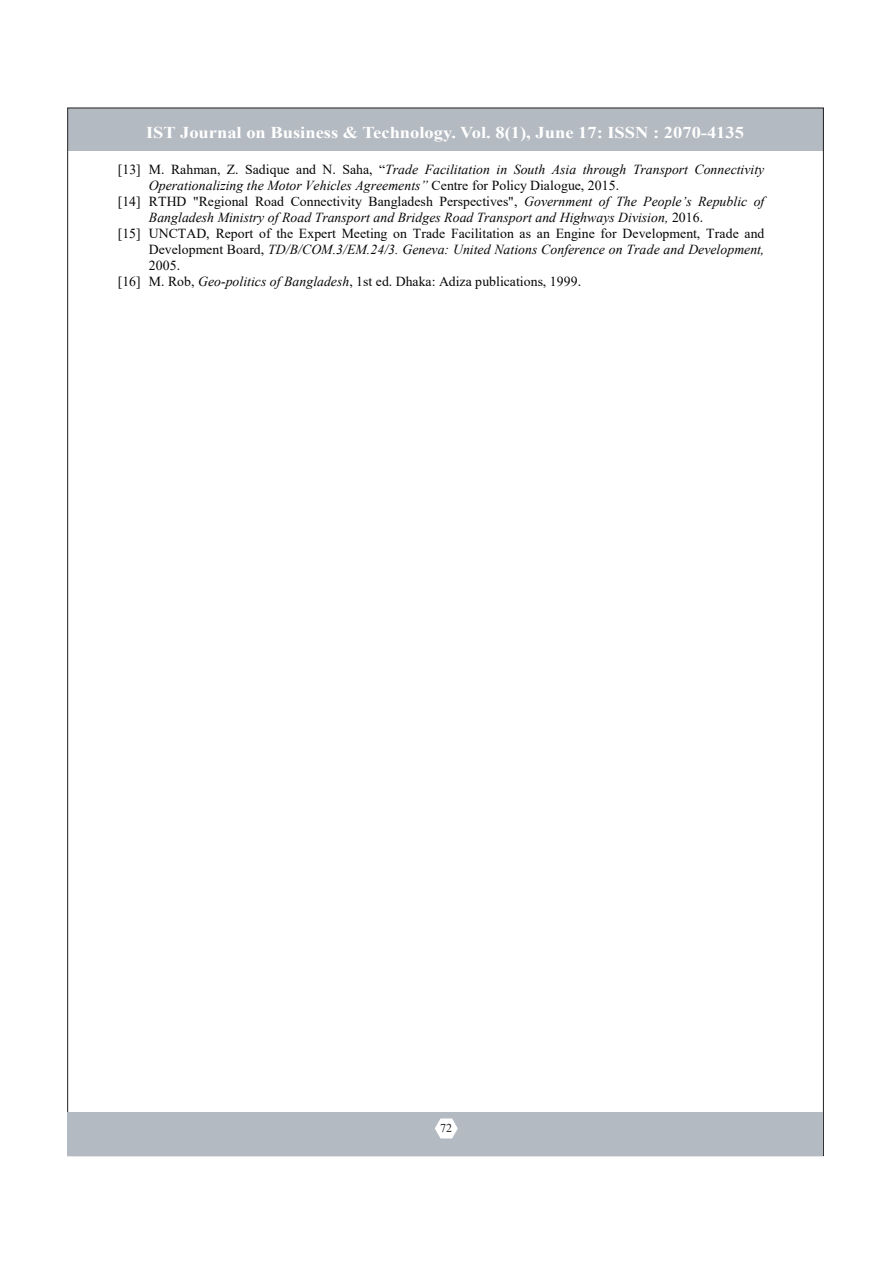
<style>
.page{position:relative;width:893px;height:1263px;background:#fff}
.page>*{position:absolute;margin:0;border:0;box-sizing:border-box;transform-origin:0 0}
.t1{font:700 16.5px "Times New Roman";color:#fff;scale:1.12 1}
.t2{font:italic 13.8px "Times New Roman";color:#050504}
.t3{font:13.8px "Times New Roman";color:#050504}
.t4{font:12px "Times New Roman";color:#231f20}
.s1{font-style:normal}
.s2{font-style:italic}
</style>
<div class="page">
<div style="left:68px;top:108px;width:755px;height:42px;background:#b4bac1"></div>
<div style="left:67px;top:1112px;width:756px;height:43px;background:#b4bac1"></div>
<svg style="left:435px;top:1118px;width:23px;height:20px"></svg>
<p class="t1" style="left:146px;top:121px;width:535px">IST Journal on Business &amp; Technology. Vol. 8(1), June 17: ISSN : 2070-4135</p>
<p class="t2" style="left:118px;top:160px;width:648px"><span class="s1">[13] M. Rahman, Z. Sadique and N. Saha, “</span>Trade Facilitation in South Asia through Transport Connectivity</p>
<p class="t2" style="left:149px;top:176px;width:472px">Operationalizing the Motor Vehicles Agreements” <span class="s1">Centre for Policy Dialogue, 2015.</span></p>
<p class="t3" style="left:118px;top:192px;width:648px">[14] RTHD "Regional Road Connectivity Bangladesh Perspectives", <span class="s2">Government of The People’s Republic of</span></p>
<p class="t2" style="left:149px;top:208px;width:556px">Bangladesh Ministry of Road Transport and Bridges Road Transport and Highways Division, <span class="s1">2016.</span></p>
<p class="t3" style="left:118px;top:224px;width:648px">[15] UNCTAD, Report of the Expert Meeting on Trade Facilitation as an Engine for Development, Trade and</p>
<p class="t2" style="left:149px;top:240px;width:617px"><span class="s1">Development Board,</span> TD/B/COM.3/EM.24/3. Geneva: United Nations Conference on Trade and Development,</p>
<p class="t3" style="left:149px;top:255px;width:33px">2005.</p>
<p class="t3" style="left:118px;top:271px;width:465px">[16] M. Rob, <span class="s2">Geo-politics of Bangladesh</span>, 1st ed. Dhaka: Adiza publications, 1999.</p>
<p class="t4" style="left:440px;top:1120px;width:14px">72</p>
</div>
